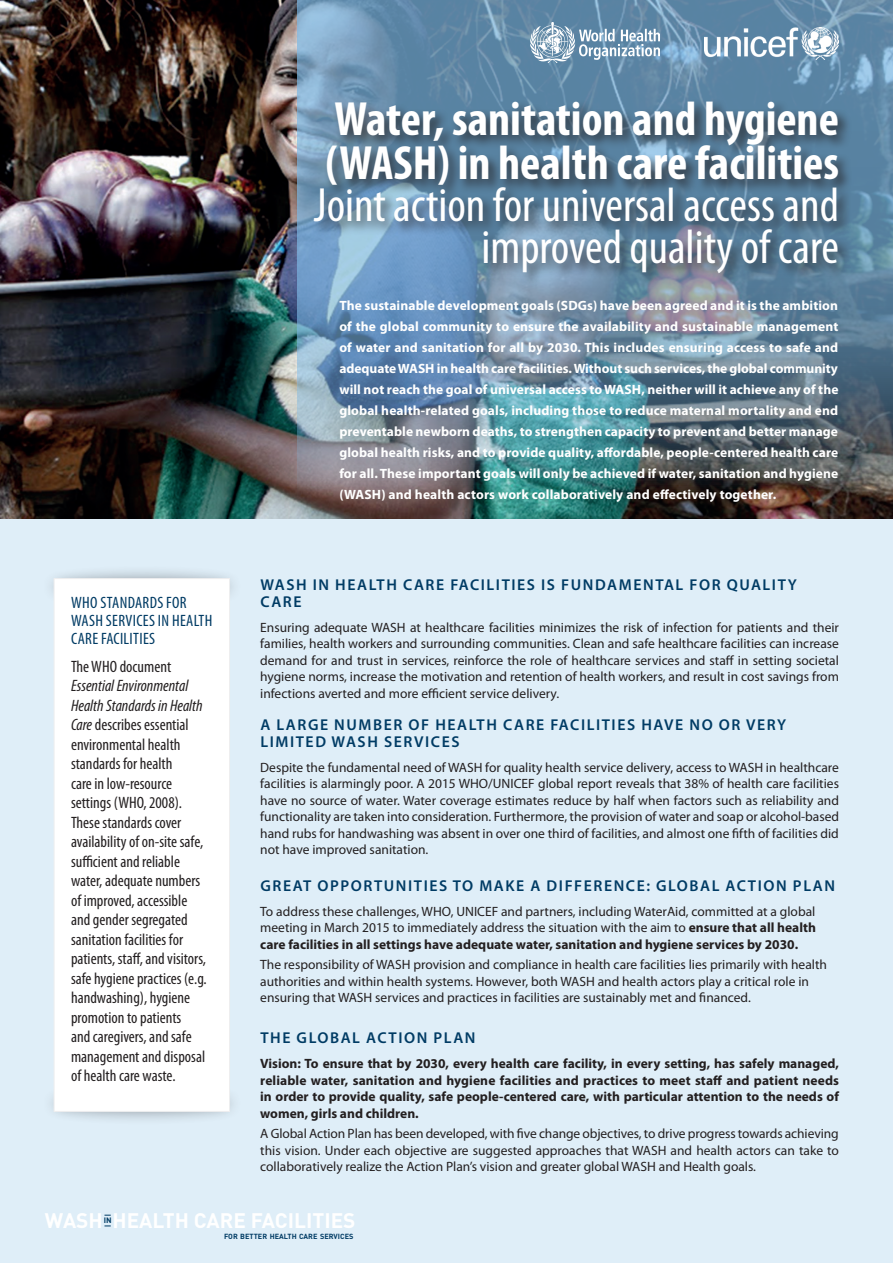
<style>
.page{position:relative;width:893px;height:1263px;background:#dfeef8}
.page>*{position:absolute;margin:0;border:0;box-sizing:border-box;transform-origin:0 0}
.Paragraph_Style_1{font:700 condensed 48.3px/44.5px "Myriad Pro";color:#fff}
.Paragraph_Style_1-2{font:condensed 48.3px/41.8px "Myriad Pro";color:#fff;text-align:right}
.Catch_phrase{font:700 20.85px "DIN";color:#fff}
.Box_text{font:condensed 16.5px/19.5px "Myriad Pro";color:#231f20}
.Box_title{font:condensed 16.5px/18px "Myriad Pro";letter-spacing:.02em;color:#003b64}
.titles{font:600 15.75px/16.5px "Myriad Pro";letter-spacing:.1em;color:#003b64}
.Body_text{font:13.5px/16.5px "Myriad Pro";color:#231f20;text-align:justify}
.Body_text-2{font:700 13.5px/21px "Myriad Pro";letter-spacing:.01em;color:#fff;text-align:justify}
.Body_text-3{font:700 13.5px/16.5px "Myriad Pro";color:#231f20;text-align:justify}
.Catch_phrase-2{font:700 7.8px "DIN";color:#003b64}
.Catch_phrase-3{font:700 7.35px "DIN";color:#003b64}
.s1{font-style:italic}
.s2{font-weight:700}
</style>
<div class="page">
<img style="left:0;top:0;width:297px;height:518px">
<img style="left:297px;top:0;width:596px;height:518px">
<div style="left:312px;top:98px;width:541px;height:189px;background:#231f20;opacity:.75"></div>
<div style="left:41px;top:1081px;width:201px;height:44px;background:#231f20;opacity:.41"></div>
<div style="left:41px;top:565px;width:201px;height:43px;background:#231f20;opacity:.41"></div>
<div style="left:54px;top:578px;width:176px;height:533px;background:#fff;border:1px solid #eeeeef"></div>
<img style="left:530px;top:23px;width:130px;height:39px">
<img style="left:704px;top:27px;width:134px;height:33px">
<p class="Paragraph_Style_1" style="left:325px;top:95px;width:515px">Water, sanitation and hygiene (WASH) in health care facilities</p>
<p class="Paragraph_Style_1-2" style="left:314px;top:184px;width:526px">Joint action for universal access and improved quality of care</p>
<p class="Box_title" style="left:71px;top:593px;width:143px">WHO STANDARDS FOR<br>WASH SERVICES IN HEALTH<br>CARE FACILITIES</p>
<p class="Box_text" style="left:71px;top:656px;width:137px">The WHO document<br><span class="s1">Essential Environmental<br>Health Standards in Health<br>Care</span> describes essential environmental health standards for health<br>care in low-resource settings (WHO, 2008).<br>These standards cover availability of on-site safe, sufficient and reliable water, adequate numbers of improved, accessible and gender segregated sanitation facilities for patients, staff, and visitors, safe hygiene practices (e.g. handwashing), hygiene promotion to patients<br>and caregivers, and safe management and disposal of health care waste.</p>
<p class="Body_text-2" style="left:339px;top:295px;width:501px">The sustainable development goals (SDGs) have been agreed and it is the ambition of the global community to ensure the availability and sustainable management of water and sanitation for all by 2030. This includes ensuring access to safe and adequate WASH in health care facilities. Without such services, the global community will not reach the goal of universal access to WASH, neither will it achieve any of the global health-related goals, including those to reduce maternal mortality and end preventable newborn deaths, to strengthen capacity to prevent and better manage global health risks, and to provide quality, affordable, people-centered health care for all. These important goals will only be achieved if water, sanitation and hygiene (WASH) and health actors work collaboratively and effectively together.</p>
<p class="titles" style="left:260px;top:577px;width:538px">WASH IN HEALTH CARE FACILITIES IS FUNDAMENTAL FOR QUALITY<br>CARE</p>
<p class="Body_text" style="left:260px;top:619px;width:580px">Ensuring adequate WASH at healthcare facilities minimizes the risk of infection for patients and their families, health workers and surrounding communities. Clean and safe healthcare facilities can increase demand for and trust in services, reinforce the role of healthcare services and staff in setting societal hygiene norms, increase the motivation and retention of health workers, and result in cost savings from infections averted and more efficient service delivery.</p>
<p class="titles" style="left:260px;top:717px;width:527px">A LARGE NUMBER OF HEALTH CARE FACILITIES HAVE NO OR VERY<br>LIMITED WASH SERVICES</p>
<p class="Body_text" style="left:260px;top:759px;width:580px">Despite the fundamental need of WASH for quality health service delivery, access to WASH in healthcare facilities is alarmingly poor. A 2015 WHO/UNICEF global report reveals that 38% of health care facilities have no source of water. Water coverage estimates reduce by half when factors such as reliability and functionality are taken into consideration. Furthermore, the provision of water and soap or alcohol-based hand rubs for handwashing was absent in over one third of facilities, and almost one fifth of facilities did not have improved sanitation.</p>
<p class="titles" style="left:260px;top:877px;width:576px">GREAT OPPORTUNITIES TO MAKE A DIFFERENCE: GLOBAL ACTION PLAN</p>
<p class="Body_text" style="left:260px;top:903px;width:557px">To address these challenges, WHO, UNICEF and partners, including WaterAid, committed at a global meeting in March 2015 to immediately address the situation with the aim to <span class="s2">ensure that all health care facilities in all settings have adequate water, sanitation and hygiene services by 2030.</span></p>
<p class="Body_text" style="left:260px;top:957px;width:568px;text-align:left">The responsibility of WASH provision and compliance in health care facilities lies primarily with health authorities and within health systems. However, both WASH and health actors play a critical role in ensuring that WASH services and practices in facilities are sustainably met and financed.</p>
<p class="titles" style="left:260px;top:1030px;width:217px">THE GLOBAL ACTION PLAN</p>
<p class="Body_text-3" style="left:260px;top:1055px;width:580px">Vision: To ensure that by 2030, every health care facility, in every setting, has safely managed, reliable water, sanitation and hygiene facilities and practices to meet staff and patient needs in order to provide quality, safe people-centered care, with particular attention to the needs of women, girls and children.</p>
<p class="Body_text" style="left:260px;top:1126px;width:580px">A Global Action Plan has been developed, with five change objectives, to drive progress towards achieving this vision. Under each objective are suggested approaches that WASH and health actors can take to collaboratively realize the Action Plan’s vision and greater global WASH and Health goals.</p>
<p class="Catch_phrase" style="left:45px;top:1207px;width:59px">WASH</p>
<p class="Catch_phrase-2" style="left:104px;top:1215px;width:9px">IN</p>
<p class="Catch_phrase" style="left:112px;top:1207px;width:245px">HEALTH CARE FACILITIES</p>
<p class="Catch_phrase-3" style="left:224px;top:1231px;width:131px">FOR BETTER HEALTH CARE SERVICES</p>
</div>
